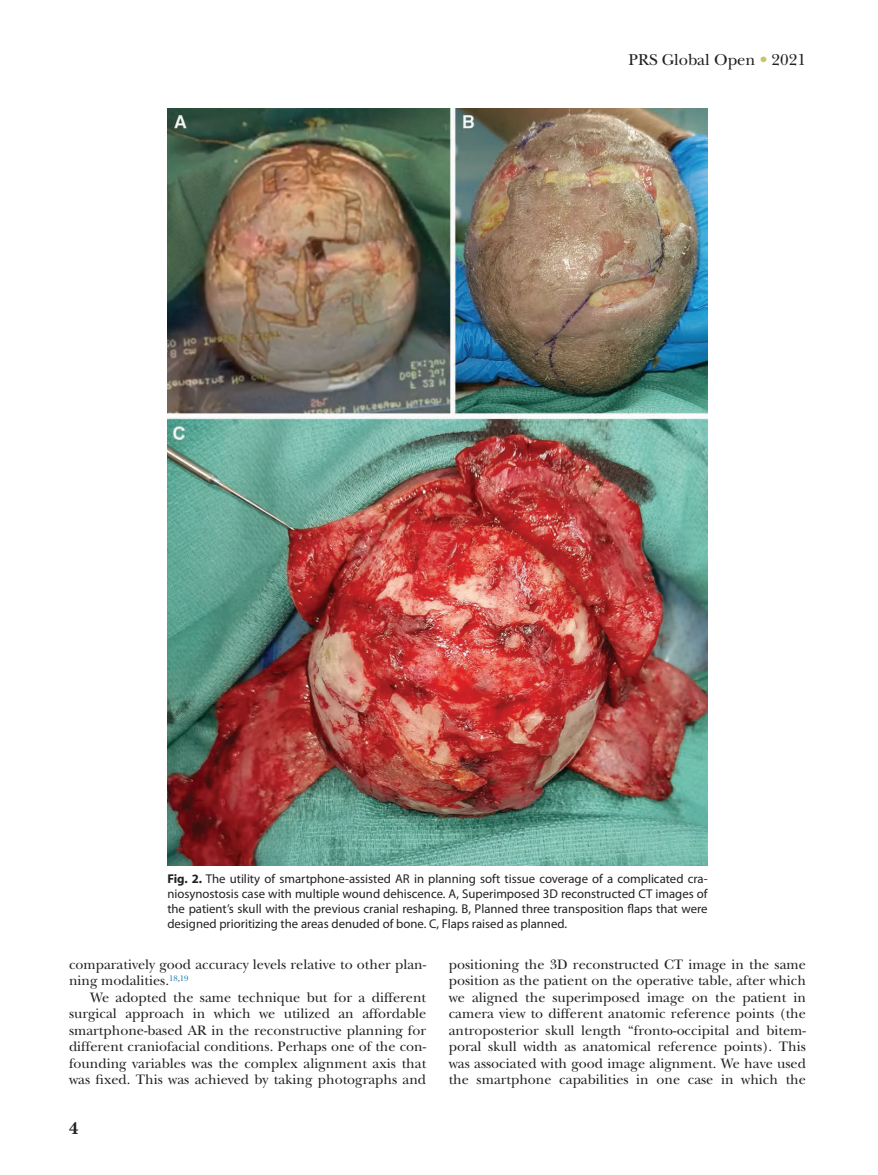
<style>
.page{position:relative;width:878px;height:1175px;background:#fff}
.page>*{position:absolute;margin:0;border:0;box-sizing:border-box;transform-origin:0 0}
.t1{font:700 18px "New Baskerville Std";color:#231f20}
.t2{font:16.5px "New Baskerville Std";color:#231f20}
.t3{font:14.25px/16.5px "New Baskerville Std";color:#231f20;text-align:justify}
.t4{font:12.75px/15px "Myriad Pro";color:#231f20;text-align:justify}
.s1{color:#c5c660}
.s2{font-weight:700}
</style>
<div class="page">
<img style="left:167px;top:108px;width:540px;height:757px">
<p class="t2" style="left:628px;top:50px;width:179px">PRS Global Open <span class="s1">•</span> 2021</p>
<p class="t4" style="left:167px;top:870px;width:542px"><span class="s2">Fig. 2.</span> The utility of smartphone-assisted AR in planning soft tissue coverage of a complicated cra&shy;niosynostosis case with multiple wound dehiscence. A, Superimposed 3D reconstructed CT images of the patient’s skull with the previous cranial reshaping. B, Planned three transposition flaps that were designed prioritizing the areas denuded of bone. C, Flaps raised as planned.</p>
<p class="t3" style="left:69px;top:956px;width:359px">comparatively good accuracy levels relative to other plan&shy;ning modalities.<sup>18</sup><sup>,</sup><sup>19</sup></p>
<p class="t3" style="left:69px;top:989px;width:359px;text-indent:21px">We adopted the same technique but for a different surgical approach in which we utilized an affordable smartphone-based AR in the reconstructive planning for different craniofacial conditions. Perhaps one of the con&shy;founding variables was the complex alignment axis that was fixed. This was achieved by taking photographs and</p>
<p class="t1" style="left:69px;top:1118px;width:11px">4</p>
<p class="t3" style="left:449px;top:956px;width:359px">positioning the 3D reconstructed CT image in the same position as the patient on the operative table, after which we aligned the superimposed image on the patient in camera view to different anatomic reference points (the antroposterior skull length “fronto-occipital and bitem&shy;poral skull width as anatomical reference points). This was associated with good image alignment. We have used the smartphone capabilities in one case in which the</p>
</div>
